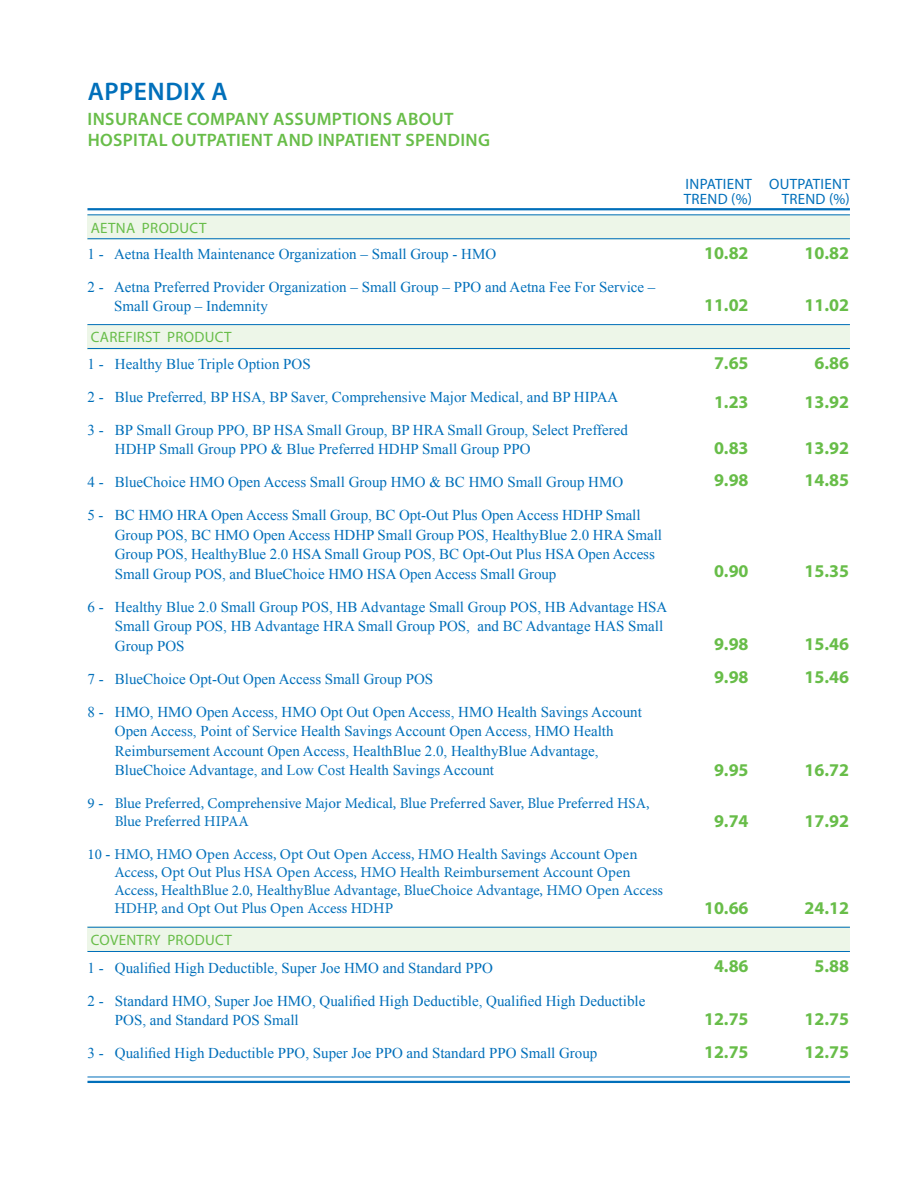
<style>
.page{position:relative;width:918px;height:1188px;background:#fff}
.page>*{position:absolute;margin:0;border:0;box-sizing:border-box;transform-origin:0 0}
.t1{font:600 25.5px "Myriad Pro";color:#006fba}
.t2{font:700 18px "Myriad Pro";color:#68bd49}
.t3{font:600 18px/21px "Myriad Pro";letter-spacing:.02em;color:#68bd49}
.t4{font:15px/19.5px "Times New Roman";color:#006fba}
.t5{font:15px/18px "Minion Pro";color:#006fba}
.t6{font:15px "Myriad Pro";letter-spacing:.02em;color:#68bd49}
.t7{font:15px/15px "Myriad Pro";letter-spacing:.02em;color:#006fba;text-align:right}
.s1{font-family:"Times New Roman"}
</style>
<div class="page">
<div style="left:87px;top:214px;width:763px;height:25px;background:#edf6e8"></div>
<hr style="left:87px;top:208px;width:763px;height:2px;background:#006fba">
<hr style="left:87px;top:1081px;width:763px;height:2px;background:#006fba">
<hr style="left:87px;top:214px;width:763px;height:1px;background:#006fba">
<hr style="left:87px;top:238px;width:763px;height:1px;background:#006fba">
<div style="left:87px;top:927px;width:763px;height:25px;background:#edf6e8"></div>
<hr style="left:87px;top:927px;width:763px;height:1px;background:#006fba">
<hr style="left:87px;top:951px;width:763px;height:1px;background:#006fba">
<div style="left:87px;top:324px;width:763px;height:25px;background:#edf6e8"></div>
<hr style="left:87px;top:324px;width:763px;height:1px;background:#006fba">
<hr style="left:87px;top:348px;width:763px;height:1px;background:#006fba">
<hr style="left:87px;top:1077px;width:763px;height:1px;background:#006fba">
<h1 class="t1" style="left:88px;top:75px;width:140px">APPENDIX A</h1>
<p class="t3" style="left:88px;top:108px;width:404px">INSURANCE COMPANY ASSUMPTIONS ABOUT<br>HOSPITAL OUTPATIENT AND INPATIENT SPENDING</p>
<p class="t6" style="left:91px;top:218px;width:117px">AETNA PRODUCT</p>
<p class="t4" style="left:87px;top:244px;width:410px">1 - Aetna Health Maintenance Organization – Small Group - HMO</p>
<p class="t4" style="left:114px;top:277px;width:543px;text-indent:-27px">2 - Aetna Preferred Provider Organization – Small Group – PPO and Aetna Fee For Service –<br>Small Group – Indemnity</p>
<p class="t6" style="left:91px;top:328px;width:142px">CAREFIRST PRODUCT</p>
<p class="t4" style="left:87px;top:354px;width:225px">1 - Healthy Blue Triple Option POS</p>
<p class="t4" style="left:87px;top:387px;width:532px">2 - Blue Preferred, BP HSA, BP Saver, Comprehensive Major Medical, and BP HIPAA</p>
<p class="t4" style="left:115px;top:420px;width:515px;text-indent:-27px">3 - BP Small Group PPO, BP HSA Small Group, BP HRA Small Group, Select Preffered<br>HDHP Small Group PPO &amp; Blue Preferred HDHP Small Group PPO</p>
<p class="t4" style="left:87px;top:472px;width:537px">4 - BlueChoice HMO Open Access Small Group HMO &amp; BC HMO Small Group HMO</p>
<p class="t4" style="left:115px;top:505px;width:549px;text-indent:-27px">5 - BC HMO HRA Open Access Small Group, BC Opt-Out Plus Open Access HDHP Small Group POS, BC HMO Open Access HDHP Small Group POS, HealthyBlue 2.0 HRA Small Group POS, HealthyBlue 2.0 HSA Small Group POS, BC Opt-Out Plus HSA Open Access Small Group POS, and BlueChoice HMO HSA Open Access Small Group</p>
<p class="t4" style="left:115px;top:597px;width:554px;text-indent:-27px">6 - Healthy Blue 2.0 Small Group POS, HB Advantage Small Group POS, HB Advantage HSA<br>Small Group POS, HB Advantage HRA Small Group POS, and BC Advantage HAS Small<br>Group POS</p>
<p class="t4" style="left:87px;top:669px;width:347px">7 - BlueChoice Opt-Out Open Access Small Group POS</p>
<p class="t4" style="left:115px;top:702px;width:529px;text-indent:-27px">8 - HMO, HMO Open Access, HMO Opt Out Open Access, HMO Health Savings Account Open Access, Point of Service Health Savings Account Open Access, HMO Health Reimbursement Account Open Access, HealthBlue 2.0, HealthyBlue Advantage, BlueChoice Advantage, and Low Cost Health Savings Account</p>
<p class="t5" style="left:115px;top:794px;width:536px;text-indent:-27px">9 <span class="s1">-</span> Blue Preferred, Comprehensive Major Medical, Blue Preferred Saver, Blue Preferred HSA,<br>Blue Preferred HIPAA</p>
<p class="t5" style="left:114px;top:845px;width:550px;text-indent:-27px">10 <span class="s1">-</span> HMO, HMO Open Access, Opt Out Open Access, HMO Health Savings Account Open Access, Opt Out Plus HSA Open Access, HMO Health Reimbursement Account Open Access, HealthBlue 2.0, HealthyBlue Advantage, BlueChoice Advantage, HMO Open Access HDHP, and Opt Out Plus Open Access HDHP</p>
<p class="t6" style="left:91px;top:931px;width:143px">COVENTRY PRODUCT</p>
<p class="t4" style="left:87px;top:958px;width:407px">1 - Qualified High Deductible, Super Joe HMO and Standard PPO</p>
<p class="t4" style="left:115px;top:991px;width:532px;text-indent:-27px">2 - Standard HMO, Super Joe HMO, Qualified High Deductible, Qualified High Deductible<br>POS, and Standard POS Small</p>
<p class="t4" style="left:87px;top:1043px;width:511px">3 - Qualified High Deductible PPO, Super Joe PPO and Standard PPO Small Group</p>
<p class="t7" style="left:684px;top:176px;width:70px;text-align:left">INPATIENT<br>TREND (%)</p>
<p class="t7" style="left:769px;top:176px;width:82px">OUTPATIENT<br>TREND (%)</p>
<p class="t2" style="left:704px;top:241px;width:46px">10.82</p>
<p class="t2" style="left:805px;top:241px;width:46px">10.82</p>
<p class="t2" style="left:704px;top:293px;width:46px">11.02</p>
<p class="t2" style="left:805px;top:293px;width:46px">11.02</p>
<p class="t2" style="left:714px;top:352px;width:36px">7.65</p>
<p class="t2" style="left:814px;top:352px;width:36px">6.86</p>
<p class="t2" style="left:714px;top:391px;width:36px">1.23</p>
<p class="t2" style="left:805px;top:391px;width:46px">13.92</p>
<p class="t2" style="left:714px;top:436px;width:36px">0.83</p>
<p class="t2" style="left:805px;top:436px;width:46px">13.92</p>
<p class="t2" style="left:714px;top:468px;width:36px">9.98</p>
<p class="t2" style="left:805px;top:468px;width:46px">14.85</p>
<p class="t2" style="left:714px;top:559px;width:36px">0.90</p>
<p class="t2" style="left:805px;top:559px;width:46px">15.35</p>
<p class="t2" style="left:714px;top:632px;width:36px">9.98</p>
<p class="t2" style="left:805px;top:632px;width:46px">15.46</p>
<p class="t2" style="left:714px;top:665px;width:36px">9.98</p>
<p class="t2" style="left:805px;top:665px;width:46px">15.46</p>
<p class="t2" style="left:714px;top:758px;width:36px">9.95</p>
<p class="t2" style="left:805px;top:758px;width:46px">16.72</p>
<p class="t2" style="left:714px;top:809px;width:36px">9.74</p>
<p class="t2" style="left:805px;top:809px;width:46px">17.92</p>
<p class="t2" style="left:704px;top:896px;width:46px">10.66</p>
<p class="t2" style="left:805px;top:896px;width:46px">24.12</p>
<p class="t2" style="left:714px;top:955px;width:36px">4.86</p>
<p class="t2" style="left:814px;top:955px;width:36px">5.88</p>
<p class="t2" style="left:704px;top:1007px;width:46px">12.75</p>
<p class="t2" style="left:805px;top:1007px;width:46px">12.75</p>
<p class="t2" style="left:704px;top:1040px;width:46px">12.75</p>
<p class="t2" style="left:805px;top:1040px;width:46px">12.75</p>
</div>
